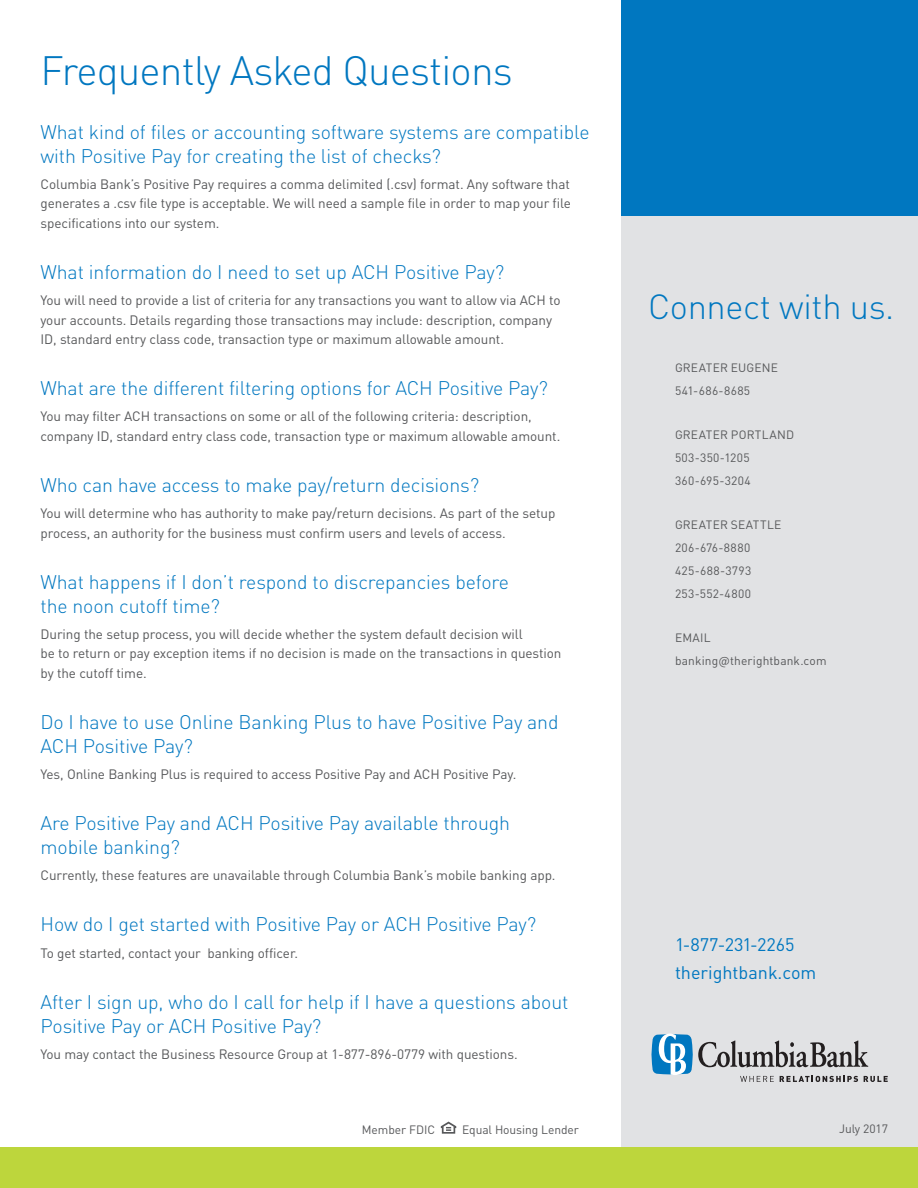
<style>
.page{position:relative;width:918px;height:1188px;background:#fff}
.page>*{position:absolute;margin:0;border:0;box-sizing:border-box;transform-origin:0 0}
.CB_Blue_Head{font:300 40.5px "DINOT";letter-spacing:-.02em;color:#0077c0}
.Connect_with_US{font:300 34.5px "DINOT";letter-spacing:-.01em;color:#0077c0}
.CB_Body_Subhead{font:300 19.5px/24px "DINOT";letter-spacing:-.005em;color:#0077c0}
._1-877_site{font:18px "DINOT";color:#0077c0}
.CB_body_copy{font:13.5px/19.5px "DINOT";letter-spacing:-.005em;color:#57585a}
.Location_info{font:12px "DINOT";letter-spacing:.015em;color:#57585a}
.Location_info-2{font:12px "DINOT";letter-spacing:-.005em;color:#57585a}
.Location_info-3{font:12px "DINOT";letter-spacing:.035em;color:#57585a}
.Date{font:12px "DINOT";letter-spacing:-.005em;color:#57585a}
</style>
<div class="page">
<div style="left:621px;top:0;width:297px;height:1188px;background:#e1e2e4"></div>
<div style="left:621px;top:0;width:297px;height:216px;background:#0077c0"></div>
<div style="left:0;top:1148px;width:918px;height:40px;background:#bdd63c"></div>
<svg style="left:441px;top:1122px;width:15px;height:12px"></svg>
<svg style="left:651px;top:1034px;width:237px;height:48px"></svg>
<p class="CB_Blue_Head" style="left:40px;top:45px;width:474px">Frequently Asked Questions</p>
<p class="CB_Body_Subhead" style="left:40px;top:119px;width:551px">What kind of files or accounting software systems are compatible with Positive Pay for creating the list of checks?</p>
<p class="CB_body_copy" style="left:40px;top:174px;width:532px;text-align:justify">Columbia Bank’s Positive Pay requires a comma delimited (.csv) format. Any software that generates a .csv file type is acceptable. We will need a sample file in order to map your file specifications into our system.</p>
<p class="CB_Body_Subhead" style="left:40px;top:260px;width:465px">What information do I need to set up ACH Positive Pay?</p>
<p class="CB_body_copy" style="left:40px;top:290px;width:522px">You will need to provide a list of criteria for any transactions you want to allow via ACH to your accounts. Details regarding those transactions may include: description, company<br>ID, standard entry class code, transaction type or maximum allowable amount.</p>
<p class="CB_Body_Subhead" style="left:40px;top:376px;width:509px">What are the different filtering options for ACH Positive Pay?</p>
<p class="CB_body_copy" style="left:40px;top:407px;width:521px">You may filter ACH transactions on some or all of the following criteria: description, company ID, standard entry class code, transaction type or maximum allowable amount.</p>
<p class="CB_Body_Subhead" style="left:40px;top:473px;width:440px">Who can have access to make pay/return decisions?</p>
<p class="CB_body_copy" style="left:40px;top:503px;width:516px">You will determine who has authority to make pay/return decisions. As part of the setup process, an authority for the business must confirm users and levels of access.</p>
<p class="CB_Body_Subhead" style="left:40px;top:569px;width:470px">What happens if I don’t respond to discrepancies before the noon cutoff time?</p>
<p class="CB_body_copy" style="left:40px;top:624px;width:523px">During the setup process, you will decide whether the system default decision will<br>be to return or pay exception items if no decision is made on the transactions in question by the cutoff time.</p>
<p class="CB_Body_Subhead" style="left:40px;top:710px;width:520px">Do I have to use Online Banking Plus to have Positive Pay and<br>ACH Positive Pay?</p>
<p class="CB_body_copy" style="left:40px;top:764px;width:477px">Yes, Online Banking Plus is required to access Positive Pay and ACH Positive Pay.</p>
<p class="CB_Body_Subhead" style="left:40px;top:811px;width:471px">Are Positive Pay and ACH Positive Pay available through mobile banking?</p>
<p class="CB_body_copy" style="left:40px;top:866px;width:517px">Currently, these features are unavailable through Columbia Bank’s mobile banking app.</p>
<p class="CB_Body_Subhead" style="left:40px;top:912px;width:497px">How do I get started with Positive Pay or ACH Positive Pay?</p>
<p class="CB_body_copy" style="left:40px;top:943px;width:259px">To get started, contact your banking officer.</p>
<p class="CB_Body_Subhead" style="left:40px;top:989px;width:530px">After I sign up, who do I call for help if I have a questions about<br>Positive Pay or ACH Positive Pay?</p>
<p class="CB_body_copy" style="left:40px;top:1044px;width:479px">You may contact the Business Resource Group at 1-877-896-0779 with questions.</p>
<p class="Location_info-2" style="left:362px;top:1122px;width:75px">Member FDIC</p>
<p class="Location_info-2" style="left:462px;top:1122px;width:118px">Equal Housing Lender</p>
<p class="Connect_with_US" style="left:648px;top:285px;width:248px">Connect with us.</p>
<p class="Location_info" style="left:675px;top:360px;width:104px">GREATER EUGENE</p>
<p class="Location_info-3" style="left:675px;top:383px;width:77px">541-686-8685</p>
<p class="Location_info" style="left:675px;top:427px;width:121px">GREATER PORTLAND</p>
<p class="Location_info" style="left:675px;top:450px;width:76px">503-350-1205</p>
<p class="Location_info" style="left:675px;top:473px;width:77px">360-695-3204</p>
<p class="Location_info" style="left:675px;top:517px;width:108px">GREATER SEATTLE</p>
<p class="Location_info" style="left:675px;top:540px;width:77px">206-676-8880</p>
<p class="Location_info" style="left:675px;top:563px;width:78px">425-688-3793</p>
<p class="Location_info-3" style="left:675px;top:586px;width:78px">253-552-4800</p>
<p class="Location_info" style="left:675px;top:630px;width:37px">EMAIL</p>
<p class="Location_info" style="left:675px;top:653px;width:153px">banking@therightbank.com</p>
<p class="_1-877_site" style="left:675px;top:933px;width:121px">1-877-231-2265</p>
<p class="_1-877_site" style="left:675px;top:962px;width:143px">therightbank.com</p>
<p class="Date" style="left:839px;top:1121px;width:50px">July 2017</p>
</div>
